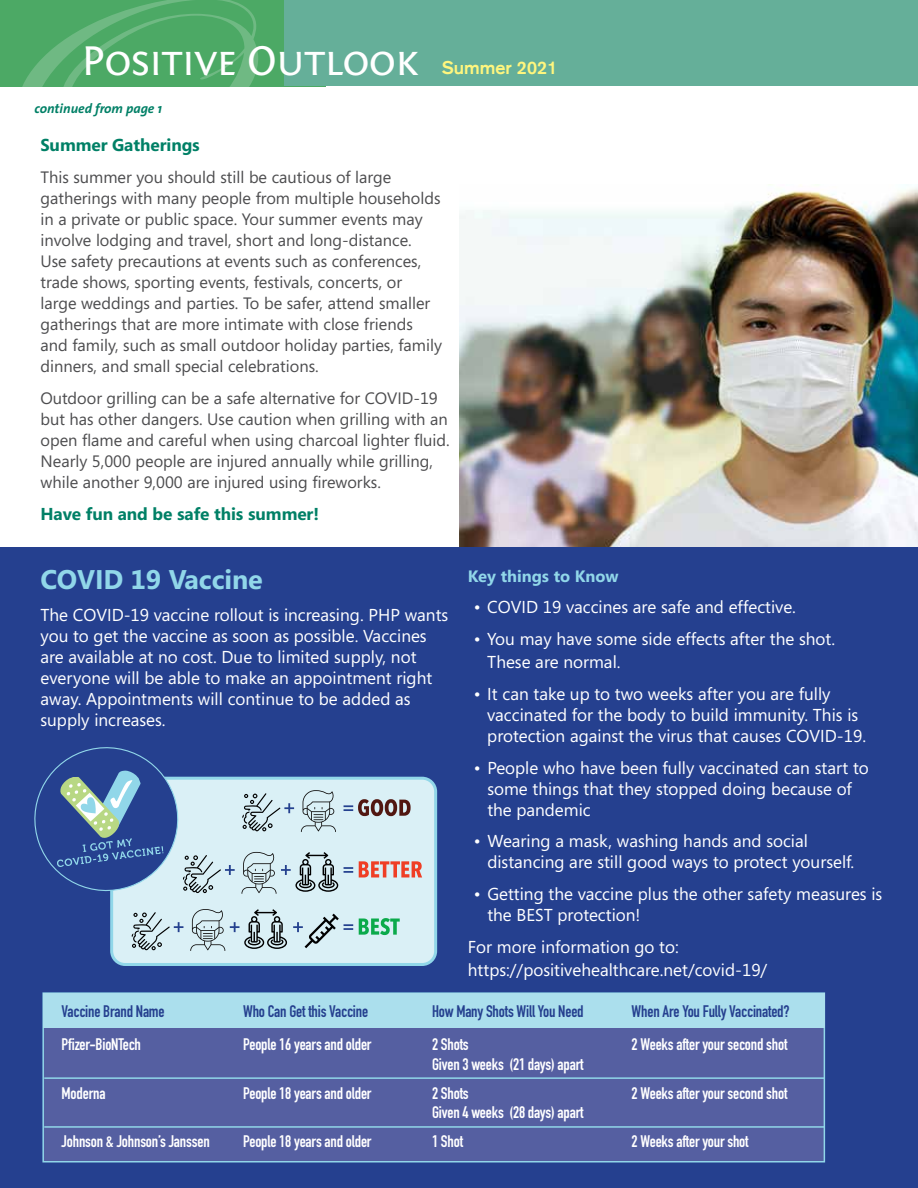
<style>
.page{position:relative;width:918px;height:1188px;background:#fff}
.page>*{position:absolute;margin:0;border:0;box-sizing:border-box;transform-origin:0 0}
.t1{font:43.5px "Fontin Sans Small Caps";letter-spacing:-.02em;color:#fff}
.t2{font:700 27px "Segoe";letter-spacing:-.005em;color:#91d7e9}
.t3{font:700 18px "Akzidenz Grotesk";color:#fff67e}
.t4{font:17.25px/21px "Segoe";color:#fff}
.t5{font:700 17.25px "Segoe";letter-spacing:-.005em;color:#008066}
.t6{font:16.5px/21px "Segoe";color:#4d4d4f}
.t7{font:700 16.5px "DIN Condensed";letter-spacing:-.01em;color:#fff}
.t8{font:700 16.5px "DIN Condensed";letter-spacing:-.01em;color:#25408f}
.t9{font:700 16.5px "Segoe";color:#91d7e9}
.t10{font:italic 700 13.5px "The Sans";color:#008066}
</style>
<div class="page">
<img style="left:459px;top:187px;width:459px;height:361px">
<div style="left:0;top:548px;width:918px;height:640px;background:#25408f"></div>
<div style="left:0;top:0;width:325px;height:86px;background:#4ca965"></div>
<svg style="left:18px;top:0;width:240px;height:87px"></svg>
<div style="left:284px;top:0;width:634px;height:86px;background:#65af99"></div>
<hr style="left:917px;top:1094px;width:1px;height:94px;background:#4d4d4f">
<div style="left:42px;top:992px;width:783px;height:170px;background:#555fa1;border:2px solid #91d7e9"></div>
<div style="left:43px;top:993px;width:781px;height:35px;background:#abdfed"></div>
<hr style="left:44px;top:1077px;width:781px;height:2px;background:#91d7e9">
<hr style="left:44px;top:1126px;width:781px;height:2px;background:#91d7e9">
<div style="left:112px;top:778px;width:324px;height:186px;background:#daf0f6;border-radius:14px"></div>
<svg style="left:132px;top:912px;width:51px;height:38px"></svg>
<svg style="left:190px;top:909px;width:97px;height:42px"></svg>
<svg style="left:293px;top:914px;width:60px;height:34px"></svg>
<svg style="left:359px;top:918px;width:41px;height:17px"></svg>
<svg style="left:241px;top:852px;width:97px;height:42px"></svg>
<svg style="left:344px;top:867px;width:9px;height:6px"></svg>
<svg style="left:359px;top:861px;width:63px;height:16px"></svg>
<svg style="left:301px;top:790px;width:35px;height:42px"></svg>
<svg style="left:242px;top:793px;width:52px;height:38px"></svg>
<svg style="left:344px;top:799px;width:67px;height:17px"></svg>
<div style="left:110px;top:777px;width:327px;height:189px;border:3px solid #91d7e9;border-radius:14px"></div>
<svg style="left:34px;top:747px;width:201px;height:153px"></svg>
<h1 class="t1" style="left:82px;top:37px;width:339px">Positive Outlook</h1>
<p class="t10" style="left:35px;top:97px;width:129px">continued from page 1</p>
<p class="t3" style="left:442px;top:57px;width:116px">Summer 2021</p>
<p class="t5" style="left:40px;top:133px;width:161px">Summer Gatherings</p>
<p class="t6" style="left:40px;top:166px;width:403px">This summer you should still be cautious of large gatherings with many people from multiple households in a private or public space. Your summer events may involve lodging and travel, short and long-distance.<br>Use safety precautions at events such as conferences, trade shows, sporting events, festivals, concerts, or large weddings and parties. To be safer, attend smaller gatherings that are more intimate with close friends and family, such as small outdoor holiday parties, family dinners, and small special celebrations.</p>
<p class="t6" style="left:40px;top:387px;width:411px">Outdoor grilling can be a safe alternative for COVID-19 but has other dangers. Use caution when grilling with an open flame and careful when using charcoal lighter fluid.<br>Nearly 5,000 people are injured annually while grilling, while another 9,000 are injured using fireworks.</p>
<p class="t5" style="left:40px;top:501px;width:280px">Have fun and be safe this summer!</p>
<h2 class="t2" style="left:40px;top:561px;width:224px">COVID 19 Vaccine</h2>
<p class="t4" style="left:40px;top:604px;width:409px">The COVID-19 vaccine rollout is increasing. PHP wants you to get the vaccine as soon as possible. Vaccines are available at no cost. Due to limited supply, not everyone will be able to make an appointment right away. Appointments will continue to be added as supply increases.</p>
<p class="t9" style="left:468px;top:564px;width:152px">Key things to Know</p>
<p class="t4" style="left:474px;top:596px;width:324px">• COVID 19 vaccines are safe and effective.</p>
<p class="t4" style="left:487px;top:627px;width:349px;line-height:22.8px;text-indent:-14px">• You may have some side effects after the shot.<br>These are normal.</p>
<p class="t4" style="left:487px;top:683px;width:380px;text-indent:-14px">• It can take up to two weeks after you are fully vaccinated for the body to build immunity. This is protection against the virus that causes COVID-19.</p>
<p class="t4" style="left:487px;top:756px;width:383px;text-indent:-14px">• People who have been fully vaccinated can start to some things that they stopped doing because of the pandemic</p>
<p class="t4" style="left:487px;top:830px;width:369px;text-indent:-14px">• Wearing a mask, washing hands and social distancing are still good ways to protect yourself.</p>
<p class="t4" style="left:487px;top:883px;width:396px;text-indent:-14px">• Getting the vaccine plus the other safety measures is the BEST protection!</p>
<p class="t4" style="left:468px;top:935px;width:301px;line-height:22.8px">For more information go to: https://positivehealthcare.net/covid-19/</p>
<p class="t8" style="left:62px;top:1000px;width:105px">Vaccine Brand Name</p>
<p class="t8" style="left:243px;top:1000px;width:127px">Who Can Get this Vaccine</p>
<p class="t8" style="left:432px;top:1000px;width:153px">How Many Shots Will You Need</p>
<p class="t8" style="left:632px;top:1000px;width:160px">When Are You Fully Vaccinated?</p>
<p class="t7" style="left:62px;top:1033px;width:81px">Pfizer-BioNTech</p>
<p class="t7" style="left:243px;top:1033px;width:130px">People 16 years and older</p>
<p class="t7" style="left:432px;top:1033px;width:38px">2 Shots</p>
<p class="t7" style="left:632px;top:1033px;width:157px">2 Weeks after your second shot</p>
<p class="t7" style="left:432px;top:1053px;width:153px">Given 3 weeks (21 days) apart</p>
<p class="t7" style="left:62px;top:1082px;width:45px">Moderna</p>
<p class="t7" style="left:243px;top:1082px;width:130px">People 18 years and older</p>
<p class="t7" style="left:432px;top:1082px;width:38px">2 Shots</p>
<p class="t7" style="left:632px;top:1082px;width:157px">2 Weeks after your second shot</p>
<p class="t7" style="left:432px;top:1101px;width:153px">Given 4 weeks (28 days) apart</p>
<p class="t7" style="left:62px;top:1130px;width:150px">Johnson &amp; Johnson’s Janssen</p>
<p class="t7" style="left:243px;top:1130px;width:130px">People 18 years and older</p>
<p class="t7" style="left:432px;top:1130px;width:32px">1 Shot</p>
<p class="t7" style="left:632px;top:1130px;width:119px">2 Weeks after your shot</p>
</div>
